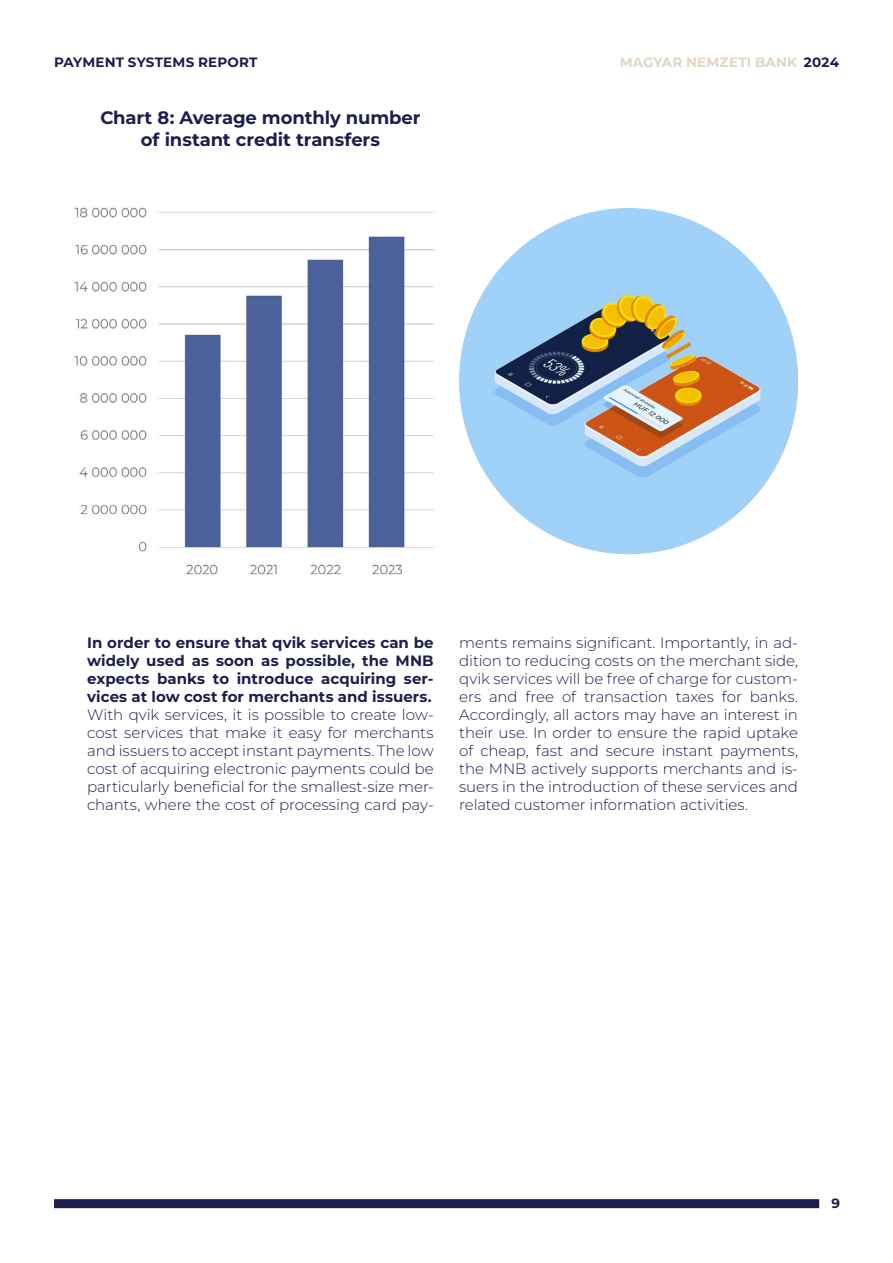
<style>
.page{position:relative;width:893px;height:1263px;background:#fff}
.page>*{position:absolute;margin:0;border:0;box-sizing:border-box;transform-origin:0 0}
.t1{font:700 18px/22.2px "Montserrat";letter-spacing:-.005em;color:#1c1e4d;text-align:center}
.t2{font:300 15px/18px "Montserrat";letter-spacing:-.005em;color:#1c1e4d;text-align:justify}
.t3{font:700 15px/18px "Montserrat";color:#1c1e4d;text-align:justify}
.t4{font:700 13.5px "Montserrat";letter-spacing:.015em;color:#1c1e4d}
.t5{font:700 13.5px "Montserrat";letter-spacing:.015em;color:#e1d5c6}
.s1{color:#1c1e4d}
</style>
<div class="page">
<div style="left:54px;top:1199px;width:765px;height:9px;background:#1c1e4d"></div>
<img style="left:74px;top:207px;width:360px;height:368px">
<div style="left:459px;top:208px;width:339px;height:346px;background:#a0d1f9;border-radius:50%"></div>
<img style="left:459px;top:240px;width:339px;height:286px">
<p class="t4" style="left:54px;top:53px;width:205px">PAYMENT SYSTEMS REPORT</p>
<p class="t5" style="left:620px;top:53px;width:221px">MAGYAR NEMZETI BANK <span class="s1">2024</span></p>
<p class="t1" style="left:100px;top:106px;width:322px">Chart 8: Average monthly number of instant credit transfers</p>
<p class="t3" style="left:87px;top:633px;width:348px">In order to ensure that qvik services can be widely used as soon as possible, the MNB expects banks to introduce acquiring ser&shy;vices at low cost for merchants and issuers.</p>
<p class="t2" style="left:87px;top:705px;width:348px">With qvik services, it is possible to create low&shy;cost services that make it easy for merchants and issuers to accept instant payments. The low cost of acquiring electronic payments could be particularly beneficial for the smallest-size mer&shy;chants, where the cost of processing card pay-</p>
<p class="t2" style="left:459px;top:633px;width:340px">ments remains significant. Importantly, in ad&shy;dition to reducing costs on the merchant side, qvik services will be free of charge for custom&shy;ers and free of transaction taxes for banks.<br>Accordingly, all actors may have an interest in their use. In order to ensure the rapid uptake of cheap, fast and secure instant payments, the MNB actively supports merchants and is&shy;suers in the introduction of these services and related customer information activities.</p>
<p class="t4" style="left:831px;top:1194px;width:10px">9</p>
</div>
